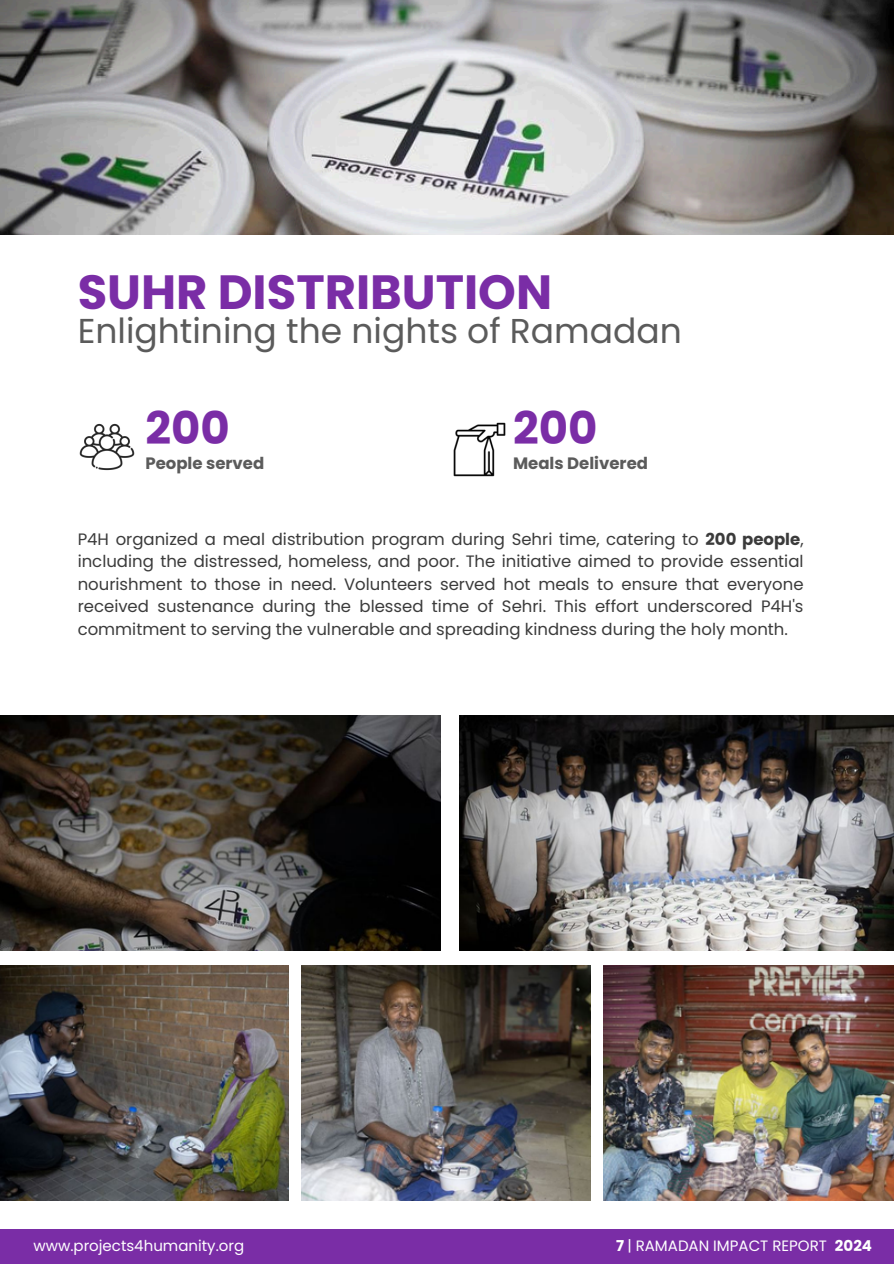
<style>
.page{position:relative;width:894px;height:1264px;background:#fff}
.page>*{position:absolute;margin:0;border:0;box-sizing:border-box;transform-origin:0 0}
.t1{font:700 48px "Poppins";color:#7a2da6}
.t2{font:700 45px "Poppins";color:#7a2da6}
.t3{font:34.5px "Poppins";color:#5b5b5b}
.t4{font:16.5px/22.5px "Poppins";color:#3b3b3b;text-align:justify}
.t5{font:700 16.5px "Poppins";color:#5b5b5b}
.t6{font:15px "Poppins";color:#fff}
.s1{font-weight:700}
</style>
<div class="page">
<div style="left:0;top:1228px;width:893px;height:35px;background:#7a2da6"></div>
<img style="left:0;top:0;width:893px;height:234px">
<img style="left:0;top:965px;width:288px;height:234px">
<img style="left:0;top:716px;width:440px;height:234px">
<img style="left:459px;top:716px;width:434px;height:234px">
<img style="left:301px;top:965px;width:289px;height:234px">
<img style="left:603px;top:965px;width:290px;height:234px">
<img style="left:453px;top:423px;width:53px;height:54px">
<img style="left:79px;top:423px;width:56px;height:48px">
<p class="t1" style="left:78px;top:258px;width:476px">SUHR DISTRIBUTION</p>
<p class="t3" style="left:78px;top:307px;width:605px">Enlightining the nights of Ramadan</p>
<p class="t2" style="left:145px;top:397px;width:86px">200</p>
<p class="t2" style="left:513px;top:397px;width:86px">200</p>
<h2 class="t5" style="left:145px;top:451px;width:120px">People served</h2>
<h5 class="t5" style="left:513px;top:452px;width:136px">Meals Delivered</h5>
<p class="t4" style="left:78px;top:527px;width:727px">P4H organized a meal distribution program during Sehri time, catering to <span class="s1">200 people</span>, including the distressed, homeless, and poor. The initiative aimed to provide essential nourishment to those in need. Volunteers served hot meals to ensure that everyone received sustenance during the blessed time of Sehri. This effort underscored P4H's commitment to serving the vulnerable and spreading kindness during the holy month.</p>
<p class="t6" style="left:33px;top:1234px;width:212px">www.projects4humanity.org</p>
<p class="t6" style="left:616px;top:1234px;width:257px"><span class="s1">7</span> | RAMADAN IMPACT REPORT <span class="s1">2024</span></p>
</div>
